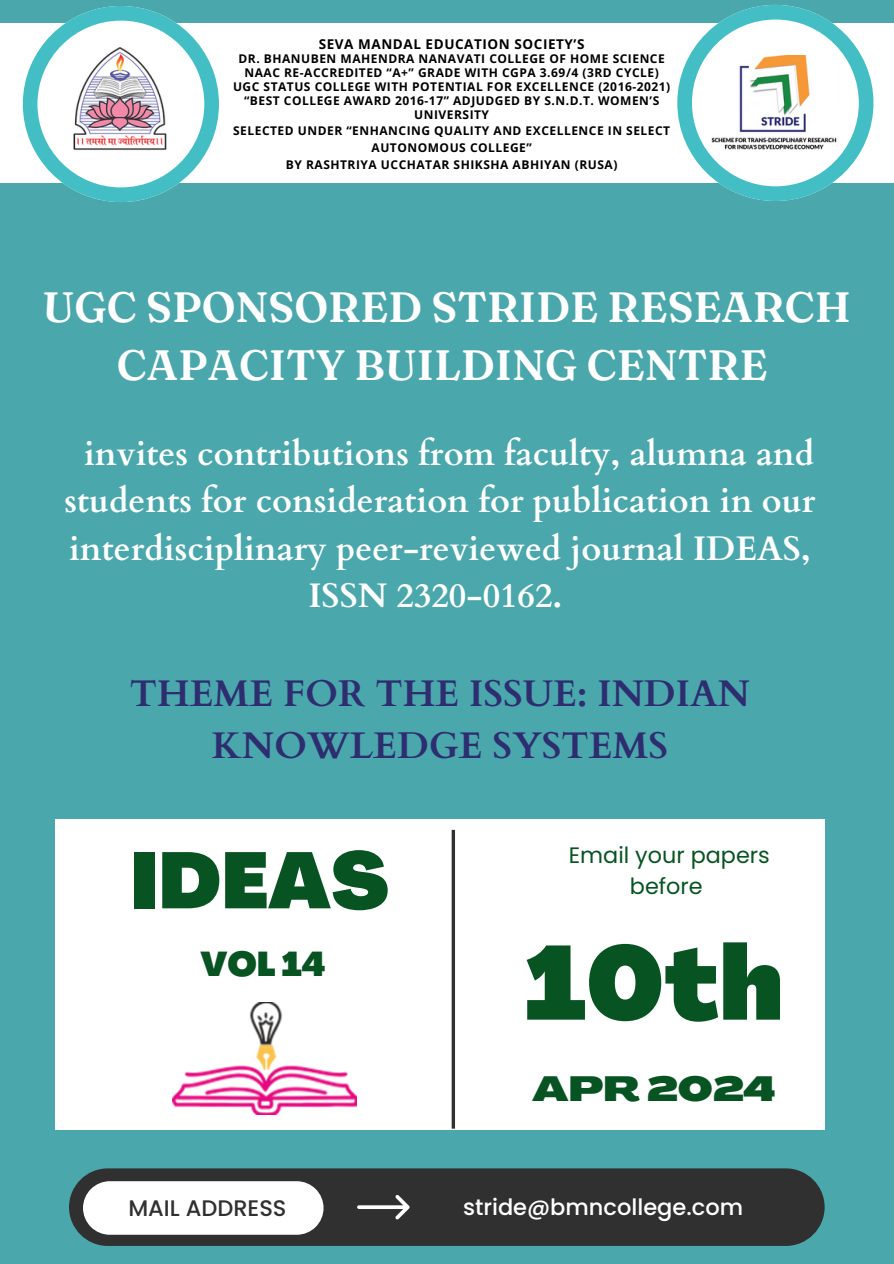
<style>
.page{position:relative;width:894px;height:1264px;background:#fff}
.page>*{position:absolute;margin:0;border:0;box-sizing:border-box;transform-origin:0 0}
.t1{font:900 103.05px "Agrandir";color:#075422}
.t2{font:900 78.15px "Agrandir";color:#075422}
.t3{font:600 42.3px/58.3px "Fraunces 9 pt";color:#fff;text-align:center}
.t4{font:700 37.05px/51.8px "Cardo";color:#2e2d70;text-align:center}
.t5{font:900 34.35px "Agrandir Grand";color:#075422}
.t6{font:700 34.05px/47.2px "Cardo";color:#fff;text-align:center}
.t7{font:900 33.9px "Agrandir";color:#075422}
.t8{font:500 22.5px "Poppins";color:#fff}
.t9{font:500 22.5px "Poppins";color:#303030}
.t10{font:22.35px/30.3px "Poppins";color:#075422;text-align:center}
.t11{font:700 13.5px "Open Sans";letter-spacing:.045em;color:#000}
.t12{font:700 12px/14px "Open Sans";letter-spacing:.045em;color:#000;text-align:center}
</style>
<div class="page">
<div style="left:0;top:0;width:893px;height:1263px;background:#4aa7ac"></div>
<div style="left:69px;top:1168px;width:755px;height:77px;background:#303030;border-radius:39px"></div>
<div style="left:83px;top:1181px;width:240px;height:53px;background:#fff"></div>
<svg style="left:357px;top:1195px;width:52px;height:24px"></svg>
<div style="left:0;top:23px;width:893px;height:159px;background:#fff"></div>
<svg style="left:23px;top:6px;width:196px;height:196px"></svg>
<svg style="left:677px;top:5px;width:196px;height:196px"></svg>
<img style="left:709px;top:56px;width:129px;height:93px">
<img style="left:69px;top:48px;width:103px;height:103px">
<div style="left:55px;top:819px;width:769px;height:311px;background:#fff"></div>
<svg style="left:451px;top:829px;width:4px;height:299px"></svg>
<img style="left:173px;top:1002px;width:183px;height:111px">
<p class="t11" style="left:318px;top:34px;width:267px">SEVA MANDAL EDUCATION SOCIETY’S</p>
<p class="t12" style="left:238px;top:51px;width:427px">DR. BHANUBEN MAHENDRA NANAVATI COLLEGE OF HOME SCIENCE</p>
<p class="t12" style="left:244px;top:65px;width:415px">NAAC RE-ACCREDITED “A+” GRADE WITH CGPA 3.69/4 (3RD CYCLE)</p>
<p class="t12" style="left:233px;top:79px;width:438px">UGC STATUS COLLEGE WITH POTENTIAL FOR EXCELLENCE (2016-2021)</p>
<p class="t12" style="left:244px;top:93px;width:416px">“BEST COLLEGE AWARD 2016-17” ADJUDGED BY S.N.D.T. WOMEN’S<br>UNIVERSITY</p>
<p class="t12" style="left:233px;top:122px;width:438px;line-height:17px">SELECTED UNDER “ENHANCING QUALITY AND EXCELLENCE IN SELECT<br>AUTONOMOUS COLLEGE”</p>
<p class="t12" style="left:286px;top:157px;width:333px">BY RASHTRIYA UCCHATAR SHIKSHA ABHIYAN (RUSA)</p>
<p class="t3" style="left:43px;top:277px;width:809px">UGC SPONSORED STRIDE RESEARCH<br>CAPACITY BUILDING CENTRE</p>
<h3 class="t6" style="left:64px;top:431px;width:752px">invites contributions from faculty, alumna and students for consideration for publication in our interdisciplinary peer-reviewed journal IDEAS, ISSN 2320-0162.</h3>
<h5 class="t4" style="left:130px;top:668px;width:621px">THEME FOR THE ISSUE: INDIAN<br>KNOWLEDGE SYSTEMS</h5>
<h4 class="t2" style="left:130px;top:849px;width:260px">IDEAS</h4>
<h4 class="t7" style="left:200px;top:950px;width:127px">VOL 14</h4>
<h2 class="t10" style="left:568px;top:840px;width:202px">Email your papers before</h2>
<h6 class="t1" style="left:525px;top:942px;width:259px">10th</h6>
<p class="t5" style="left:532px;top:1075px;width:245px">APR 2024</p>
<h4 class="t9" style="left:128px;top:1191px;width:160px">MAIL ADDRESS</h4>
<p class="t8" style="left:463px;top:1191px;width:281px">stride@bmncollege.com</p>
</div>
